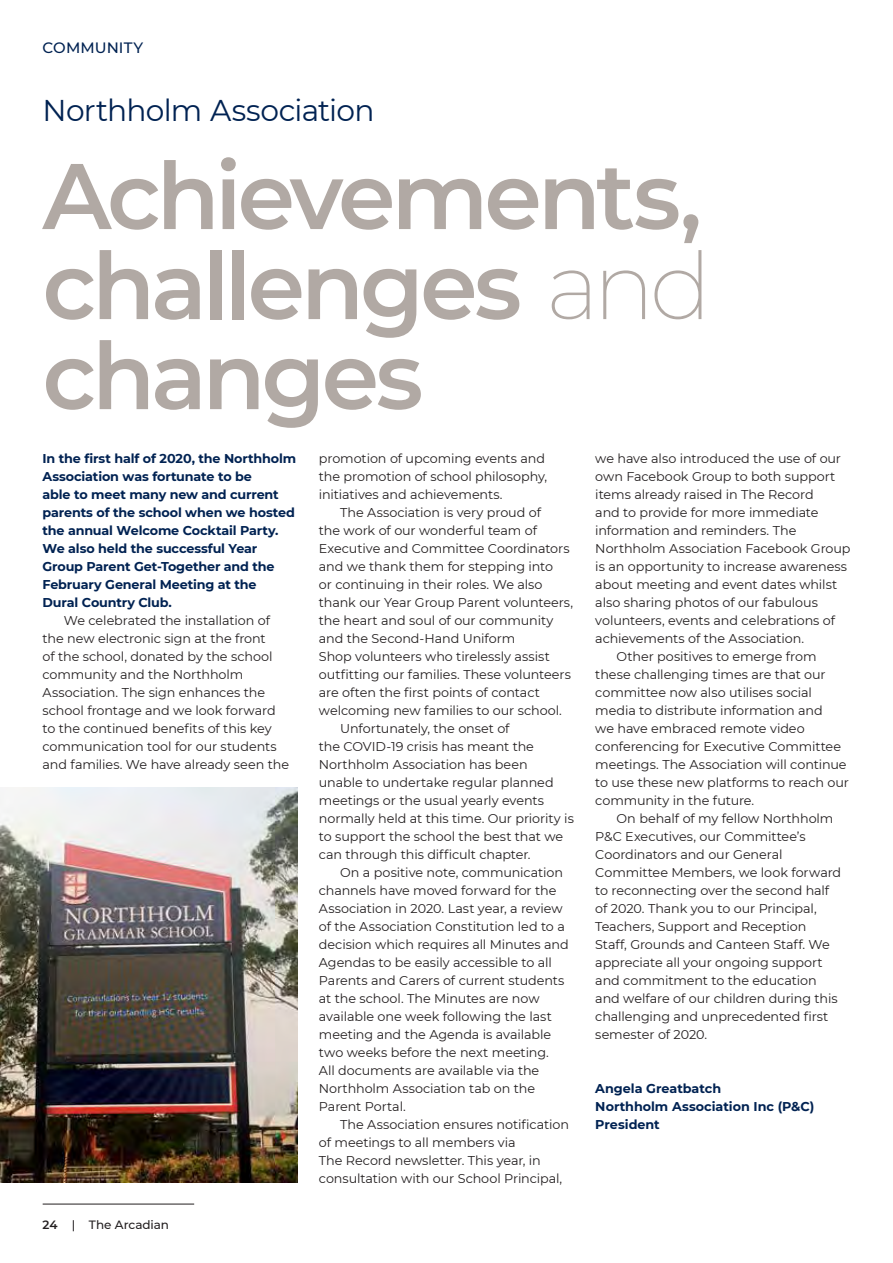
<style>
.page{position:relative;width:893px;height:1263px;background:#fff}
.page>*{position:absolute;margin:0;border:0;box-sizing:border-box;transform-origin:0 0}
.t1{font:600 93px/90px "Montserrat";letter-spacing:-.045em;color:#b1a9a4;text-align:justify}
.t2{font:30px "Montserrat";letter-spacing:-.025em;color:#002252}
.t3{font:500 15px "Montserrat";letter-spacing:.005em;color:#002252}
.t4{font:12.75px/18px "Montserrat";letter-spacing:-.005em;color:#231f20}
.t5{font:700 12.75px/18px "Montserrat";letter-spacing:-.01em;color:#002252}
.t6{font:500 12px "Montserrat";color:#231f20}
.s1{font-weight:200}
.s2{font-weight:600}
</style>
<div class="page">
<img style="left:0;top:787px;width:298px;height:395px">
<hr style="left:43px;top:1204px;width:151px;height:1px;background:#231f20">
<p class="t3" style="left:43px;top:37px;width:102px">COMMUNITY</p>
<h2 class="t2" style="left:43px;top:90px;width:333px">Northholm Association</h2>
<h1 class="t1" style="left:43px;top:147px;width:671px">Achievements, challenges <span class="s1">and </span>changes</h1>
<p class="t4" style="left:595px;top:449px;width:247px">we have also introduced the use of our</p>
<p class="t4" style="left:595px;top:467px;width:242px">own Facebook Group to both support</p>
<p class="t4" style="left:595px;top:485px;width:220px">items already raised in The Record</p>
<p class="t4" style="left:595px;top:503px;width:225px">and to provide for more immediate</p>
<p class="t4" style="left:595px;top:521px;width:203px">information and reminders. The</p>
<p class="t4" style="left:595px;top:539px;width:257px">Northholm Association Facebook Group</p>
<p class="t4" style="left:595px;top:557px;width:253px">is an opportunity to increase awareness</p>
<p class="t4" style="left:595px;top:575px;width:243px">about meeting and event dates whilst</p>
<p class="t4" style="left:595px;top:593px;width:224px">also sharing photos of our fabulous</p>
<p class="t4" style="left:595px;top:611px;width:241px">volunteers, events and celebrations of</p>
<p class="t4" style="left:595px;top:629px;width:210px">achievements of the Association.</p>
<p class="t4" style="left:617px;top:647px;width:201px">Other positives to emerge from</p>
<p class="t4" style="left:595px;top:665px;width:232px">these challenging times are that our</p>
<p class="t4" style="left:595px;top:683px;width:218px">committee now also utilises social</p>
<p class="t4" style="left:595px;top:701px;width:229px">media to distribute information and</p>
<p class="t4" style="left:595px;top:719px;width:211px">we have embraced remote video</p>
<p class="t4" style="left:595px;top:737px;width:247px">conferencing for Executive Committee</p>
<p class="t4" style="left:595px;top:755px;width:253px">meetings. The Association will continue</p>
<p class="t4" style="left:595px;top:773px;width:255px">to use these new platforms to reach our</p>
<p class="t4" style="left:595px;top:791px;width:160px">community in the future.</p>
<p class="t4" style="left:617px;top:809px;width:218px">On behalf of my fellow Northholm</p>
<p class="t4" style="left:595px;top:827px;width:212px">P&amp;C Executives, our Committee’s</p>
<p class="t4" style="left:595px;top:845px;width:189px">Coordinators and our General</p>
<p class="t4" style="left:595px;top:863px;width:247px">Committee Members, we look forward</p>
<p class="t4" style="left:595px;top:881px;width:235px">to reconnecting over the second half</p>
<p class="t4" style="left:595px;top:899px;width:223px">of 2020. Thank you to our Principal,</p>
<p class="t4" style="left:595px;top:917px;width:212px">Teachers, Support and Reception</p>
<p class="t4" style="left:595px;top:935px;width:236px">Staff, Grounds and Canteen Staff. We</p>
<p class="t4" style="left:595px;top:953px;width:229px">appreciate all your ongoing support</p>
<p class="t4" style="left:595px;top:971px;width:223px">and commitment to the education</p>
<p class="t4" style="left:595px;top:989px;width:244px">and welfare of our children during this</p>
<p class="t4" style="left:595px;top:1007px;width:235px">challenging and unprecedented first</p>
<p class="t4" style="left:595px;top:1025px;width:114px">semester of 2020.</p>
<p class="t5" style="left:43px;top:449px;width:255px">In the first half of 2020, the Northholm<br>Association was fortunate to be<br>able to meet many new and current parents of the school when we hosted the annual Welcome Cocktail Party.<br>We also held the successful Year<br>Group Parent Get-Together and the<br>February General Meeting at the<br>Dural Country Club.</p>
<p class="t4" style="left:43px;top:611px;width:248px;text-indent:21px">We celebrated the installation of the new electronic sign at the front<br>of the school, donated by the school community and the Northholm Association. The sign enhances the school frontage and we look forward to the continued benefits of this key communication tool for our students and families. We have already seen the</p>
<p class="t4" style="left:319px;top:449px;width:230px">promotion of upcoming events and the promotion of school philosophy, initiatives and achievements.</p>
<p class="t4" style="left:340px;top:503px;width:202px">The Association is very proud of</p>
<p class="t4" style="left:319px;top:521px;width:220px">the work of our wonderful team of</p>
<p class="t4" style="left:319px;top:539px;width:252px">Executive and Committee Coordinators</p>
<p class="t4" style="left:319px;top:557px;width:236px">and we thank them for stepping into</p>
<p class="t4" style="left:319px;top:575px;width:225px">or continuing in their roles. We also</p>
<p class="t4" style="left:319px;top:593px;width:256px">thank our Year Group Parent volunteers,</p>
<p class="t4" style="left:319px;top:611px;width:236px">the heart and soul of our community</p>
<p class="t4" style="left:319px;top:629px;width:198px">and the Second-Hand Uniform</p>
<p class="t4" style="left:319px;top:647px;width:232px">Shop volunteers who tirelessly assist</p>
<p class="t4" style="left:319px;top:665px;width:253px">outfitting our families. These volunteers</p>
<p class="t4" style="left:319px;top:683px;width:222px">are often the first points of contact</p>
<p class="t4" style="left:319px;top:701px;width:245px">welcoming new families to our school.</p>
<p class="t4" style="left:340px;top:719px;width:171px">Unfortunately, the onset of</p>
<p class="t4" style="left:319px;top:737px;width:217px">the COVID-19 crisis has meant the</p>
<p class="t4" style="left:319px;top:755px;width:210px">Northholm Association has been</p>
<p class="t4" style="left:319px;top:773px;width:236px">unable to undertake regular planned</p>
<p class="t4" style="left:319px;top:791px;width:227px">meetings or the usual yearly events</p>
<p class="t4" style="left:319px;top:809px;width:256px">normally held at this time. Our priority is</p>
<p class="t4" style="left:319px;top:827px;width:246px">to support the school the best that we</p>
<p class="t4" style="left:319px;top:845px;width:213px">can through this difficult chapter.</p>
<p class="t4" style="left:340px;top:863px;width:224px">On a positive note, communication</p>
<p class="t4" style="left:319px;top:881px;width:239px">channels have moved forward for the</p>
<p class="t4" style="left:319px;top:899px;width:245px">Association in 2020. Last year, a review</p>
<p class="t4" style="left:319px;top:917px;width:247px">of the Association Constitution led to a</p>
<p class="t4" style="left:319px;top:935px;width:251px">decision which requires all Minutes and</p>
<p class="t4" style="left:319px;top:953px;width:234px">Agendas to be easily accessible to all</p>
<p class="t4" style="left:319px;top:971px;width:247px">Parents and Carers of current students</p>
<p class="t4" style="left:319px;top:989px;width:222px">at the school. The Minutes are now</p>
<p class="t4" style="left:319px;top:1007px;width:234px">available one week following the last</p>
<p class="t4" style="left:319px;top:1025px;width:234px">meeting and the Agenda is available</p>
<p class="t4" style="left:319px;top:1043px;width:232px">two weeks before the next meeting.</p>
<p class="t4" style="left:319px;top:1061px;width:222px">All documents are available via the</p>
<p class="t4" style="left:319px;top:1079px;width:218px">Northholm Association tab on the</p>
<p class="t4" style="left:319px;top:1097px;width:88px">Parent Portal.</p>
<p class="t4" style="left:340px;top:1115px;width:230px">The Association ensures notification</p>
<p class="t4" style="left:319px;top:1133px;width:198px">of meetings to all members via</p>
<p class="t4" style="left:319px;top:1151px;width:223px">The Record newsletter. This year, in</p>
<p class="t4" style="left:319px;top:1169px;width:245px">consultation with our School Principal,</p>
<p class="t5" style="left:595px;top:1079px;width:221px">Angela Greatbatch<br>Northholm Association Inc (P&amp;C)<br>President</p>
<p class="t6" style="left:43px;top:1216px;width:128px"><span class="s2">24</span> | The Arcadian</p>
</div>
